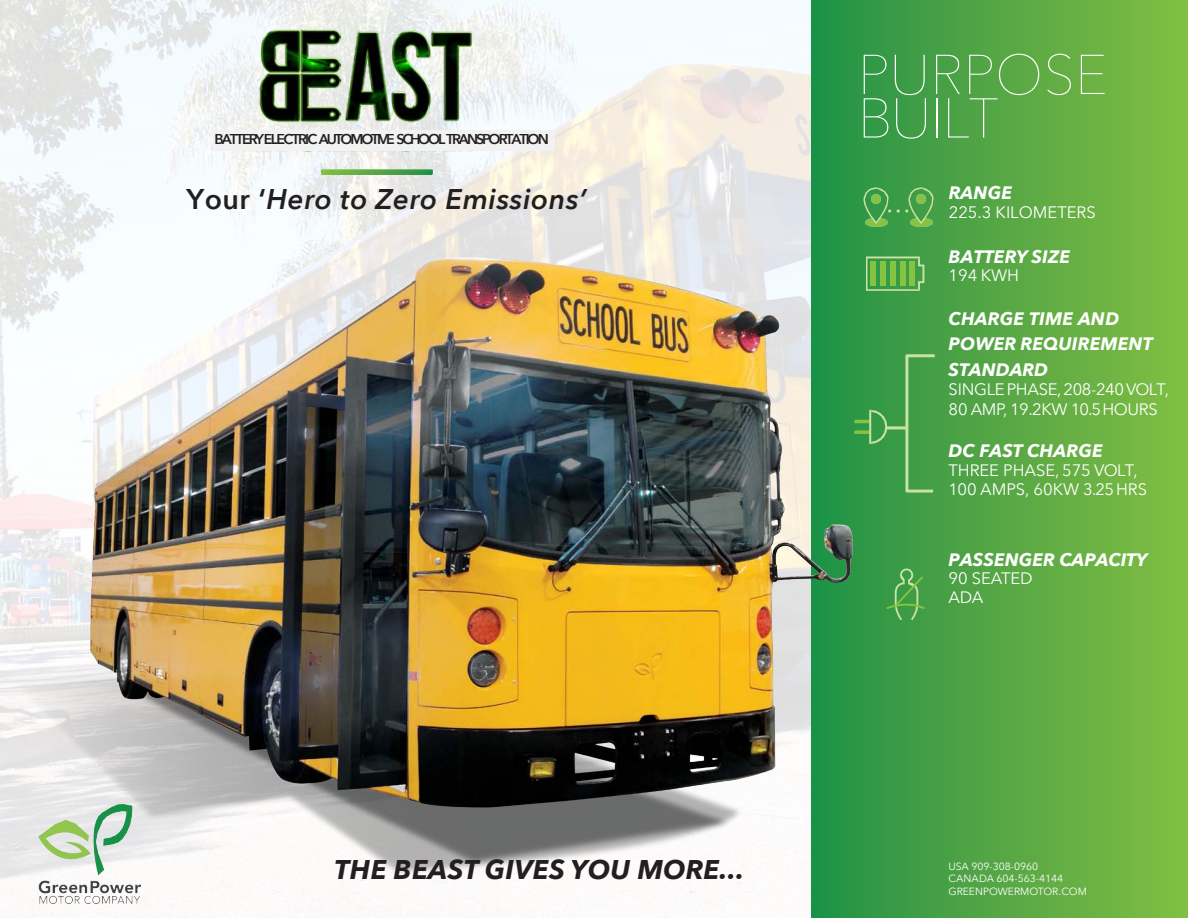
<style>
.page{position:relative;width:1188px;height:918px;background:#fff}
.page>*{position:absolute;margin:0;border:0;box-sizing:border-box;transform-origin:0 0}
.t1{font:200 55.5px "Avenir Next";color:#fff}
.t2{font:italic 600 28.5px "Avenir Next";letter-spacing:.02em;color:#231f20}
.t3{font:italic 700 27px "Avenir Next";letter-spacing:.015em;color:#231f20}
.t4{font:italic 700 18px/25.5px "Avenir Next";letter-spacing:.005em;color:#fff}
.t5{font:16.5px/18.6px "Avenir Next";letter-spacing:-.005em;color:#fff}
.t6{font:16.5px/19.8px "Avenir Next";letter-spacing:-.025em;color:#fff}
.t7{font:600 14.25px "Avenir Next";letter-spacing:-.145em;color:#231f20}
.t8{font:10.5px/12.6px "Avenir Next";letter-spacing:-.005em;color:#fff}
.s1{font-style:normal}
</style>
<div class="page">
<img style="left:0;top:0;width:811px;height:918px">
<img style="left:811px;top:0;width:377px;height:918px">
<img style="left:322px;top:169px;width:110px;height:5px">
<img style="left:174px;top:0;width:356px;height:153px">
<svg style="left:908px;top:568px;width:17px;height:52px"></svg>
<img style="left:0;top:221px;width:908px;height:695px">
<svg style="left:866px;top:256px;width:58px;height:35px"></svg>
<div style="left:870px;top:262px;width:6px;height:24px;background:#85c442"></div>
<div style="left:880px;top:262px;width:6px;height:24px;background:#85c442"></div>
<div style="left:890px;top:262px;width:6px;height:24px;background:#85c442"></div>
<div style="left:900px;top:262px;width:5px;height:24px;background:#85c442"></div>
<div style="left:910px;top:262px;width:5px;height:24px;background:#85c442"></div>
<svg style="left:854px;top:353px;width:84px;height:141px;background:#429f4b"></svg>
<div style="left:213px;top:130px;width:342px;height:20px;background:#f2f2f2"></div>
<img style="left:865px;top:224px;width:22px;height:2px">
<svg style="left:863px;top:187px;width:28px;height:37px"></svg>
<img style="left:910px;top:224px;width:22px;height:2px">
<svg style="left:897px;top:187px;width:37px;height:37px"></svg>
<p class="t7" style="left:214px;top:127px;width:336px">BATTERYELECTRIC AUTOMOTIVE SCHOOL TRANSPORTATION</p>
<p class="t2" style="left:187px;top:175px;width:402px"><span class="s1">Your ‘</span>Hero to Zero Emissions’</p>
<p class="t3" style="left:334px;top:846px;width:411px">THE BEAST GIVES YOU MORE...</p>
<p class="t1" style="left:858px;top:28px;width:251px">PURPOSE</p>
<p class="t1" style="left:858px;top:71px;width:142px">BUILT</p>
<p class="t4" style="left:949px;top:180px;width:65px">RANGE</p>
<p class="t5" style="left:949px;top:202px;width:149px">225.3 KILOMETERS</p>
<p class="t4" style="left:949px;top:244px;width:123px">BATTERY SIZE</p>
<p class="t5" style="left:949px;top:266px;width:72px">194 KWH</p>
<p class="t4" style="left:949px;top:305px;width:206px">CHARGE TIME AND<br>POWER REQUIREMENT<br>STANDARD</p>
<p class="t6" style="left:949px;top:378px;width:222px">SINGLEPHASE,208-240 VOLT,<br>80 AMP, 19.2KW 10.5HOURS</p>
<p class="t4" style="left:949px;top:438px;width:156px">DC FAST CHARGE</p>
<p class="t5" style="left:949px;top:460px;width:200px">THREE PHASE, 575 VOLT,<br>100 AMPS, 60KW 3.25HRS</p>
<p class="t4" style="left:949px;top:546px;width:200px">PASSENGER CAPACITY</p>
<p class="t5" style="left:949px;top:568px;width:86px;line-height:19.4px">90 SEATED<br>ADA</p>
<p class="t8" style="left:949px;top:859px;width:140px">USA 909-308-0960<br>CANADA 604-563-4144<br>GREENPOWERMOTOR.COM</p>
</div>
